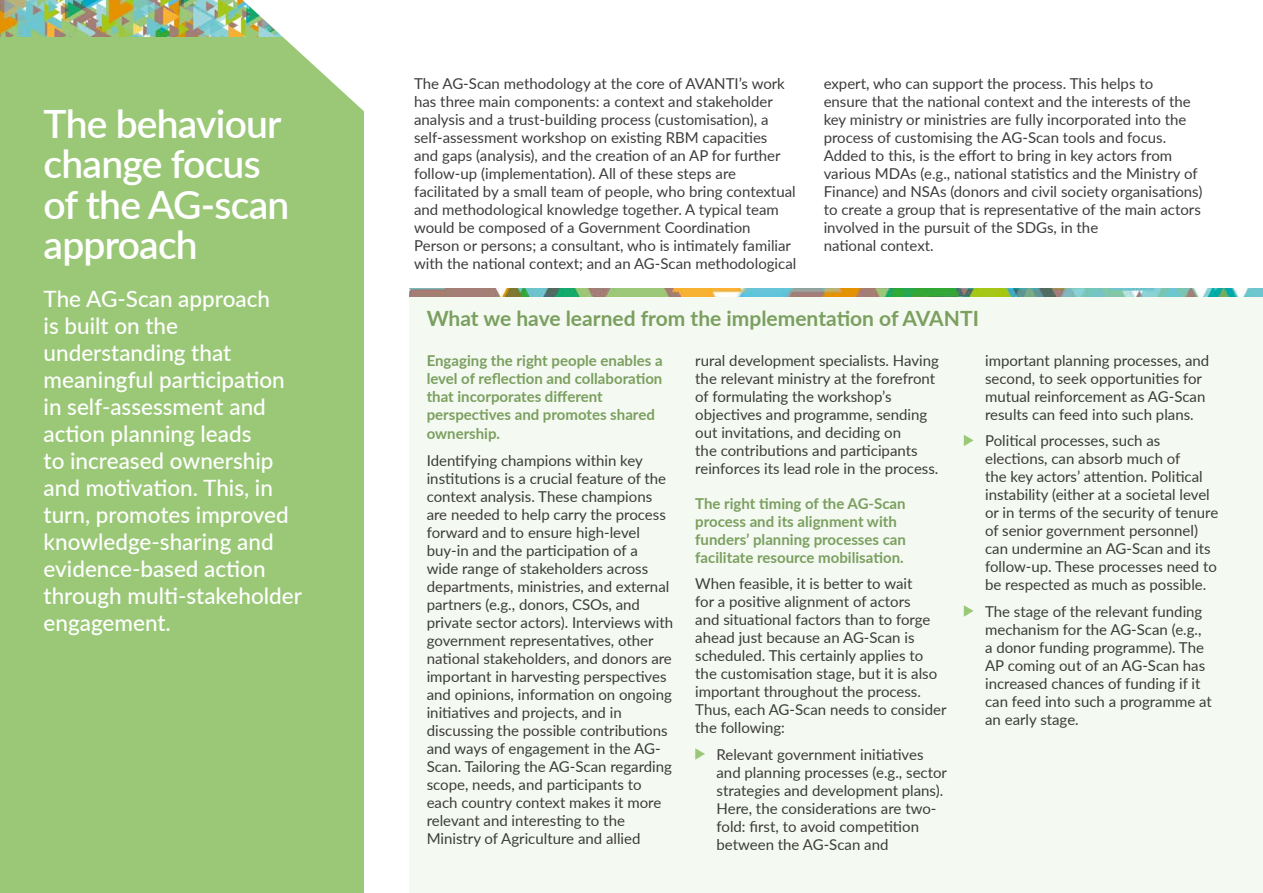
<style>
.page{position:relative;width:1263px;height:893px;background:#fff}
.page>*{position:absolute;margin:0;border:0;box-sizing:border-box;transform-origin:0 0}
.t1{font:600 39px/40.5px "Lato";letter-spacing:-.02em;color:#fff}
.t2{font:500 22.5px/27px "Lato";color:#fff}
.t3{font:700 21px "Lato";color:#7a9f5f}
.t4{font:15px/18px "Lato";color:#3c3c3b}
.t5{font:700 15px/18px "Lato";color:#7a9f5f}
</style>
<div class="page">
<div style="left:409px;top:293px;width:854px;height:600px;background:#f4f9f1"></div>
<div style="left:0;top:18px;width:364px;height:875px;background:#9ac877"></div>
<img style="left:0;top:0;width:242px;height:37px">
<svg style="left:242px;top:0;width:122px;height:111px"></svg>
<svg style="left:695px;top:748px;width:10px;height:12px"></svg>
<svg style="left:964px;top:435px;width:9px;height:11px"></svg>
<svg style="left:964px;top:605px;width:9px;height:11px"></svg>
<img style="left:409px;top:288px;width:854px;height:9px">
<h1 class="t1" style="left:44px;top:102px;width:247px">The behaviour change focus of the AG-scan approach</h1>
<p class="t2" style="left:44px;top:284px;width:260px">The AG-Scan approach<br>is built on the understanding that meaningful participation in self-assessment and action planning leads<br>to increased ownership and motivation. This, in turn, promotes improved knowledge-sharing and evidence-based action through multi-stakeholder engagement.</p>
<p class="t4" style="left:414px;top:74px;width:384px">The AG-Scan methodology at the core of AVANTI’s work has three main components: a context and stakeholder analysis and a trust-building process (customisation), a self-assessment workshop on existing RBM capacities<br>and gaps (analysis), and the creation of an AP for further follow-up (implementation). All of these steps are facilitated by a small team of people, who bring contextual and methodological knowledge together. A typical team would be composed of a Government Coordination Person or persons; a consultant, who is intimately familiar with the national context; and an AG-Scan methodological</p>
<p class="t4" style="left:824px;top:74px;width:380px">expert, who can support the process. This helps to<br>ensure that the national context and the interests of the key ministry or ministries are fully incorporated into the process of customising the AG-Scan tools and focus.<br>Added to this, is the effort to bring in key actors from various MDAs (e.g., national statistics and the Ministry of Finance) and NSAs (donors and civil society organisations) to create a group that is representative of the main actors involved in the pursuit of the SDGs, in the<br>national context.</p>
<h3 class="t3" style="left:427px;top:303px;width:554px">What we have learned from the implementation of AVANTI</h3>
<p class="t5" style="left:427px;top:350px;width:237px">Engaging the right people enables a level of reflection and collaboration that incorporates different perspectives and promotes shared</p>
<p class="t5" style="left:427px;top:424px;width:75px">ownership.</p>
<p class="t4" style="left:427px;top:450px;width:248px">Identifying champions within key institutions is a crucial feature of the context analysis. These champions are needed to help carry the process forward and to ensure high-level buy-in and the participation of a wide range of stakeholders across departments, ministries, and external partners (e.g., donors, CSOs, and private sector actors). Interviews with government representatives, other national stakeholders, and donors are important in harvesting perspectives and opinions, information on ongoing initiatives and projects, and in discussing the possible contributions and ways of engagement in the AG-Scan. Tailoring the AG-Scan regarding scope, needs, and participants to each country context makes it more relevant and interesting to the Ministry of Agriculture and allied</p>
<p class="t4" style="left:695px;top:350px;width:245px">rural development specialists. Having the relevant ministry at the forefront of formulating the workshop’s objectives and programme, sending out invitations, and deciding on<br>the contributions and participants reinforces its lead role in the process.</p>
<p class="t5" style="left:695px;top:493px;width:212px">The right timing of the AG-Scan process and its alignment with funders’ planning processes can facilitate resource mobilisation.</p>
<p class="t4" style="left:695px;top:574px;width:253px">When feasible, it is better to wait<br>for a positive alignment of actors<br>and situational factors than to forge ahead just because an AG-Scan is scheduled. This certainly applies to the customisation stage, but it is also important throughout the process.<br>Thus, each AG-Scan needs to consider the following:</p>
<p class="t4" style="left:716px;top:744px;width:232px">Relevant government initiatives and planning processes (e.g., sector strategies and development plans).<br>Here, the considerations are two&shy;fold: first, to avoid competition between the AG-Scan and</p>
<p class="t4" style="left:985px;top:350px;width:226px">important planning processes, and second, to seek opportunities for mutual reinforcement as AG-Scan results can feed into such plans.</p>
<p class="t4" style="left:985px;top:431px;width:235px">Political processes, such as elections, can absorb much of<br>the key actors’ attention. Political instability (either at a societal level or in terms of the security of tenure of senior government personnel) can undermine an AG-Scan and its follow-up. These processes need to be respected as much as possible.</p>
<p class="t4" style="left:985px;top:601px;width:228px">The stage of the relevant funding mechanism for the AG-Scan (e.g., a donor funding programme). The<br>AP coming out of an AG-Scan has increased chances of funding if it can feed into such a programme at an early stage.</p>
</div>
